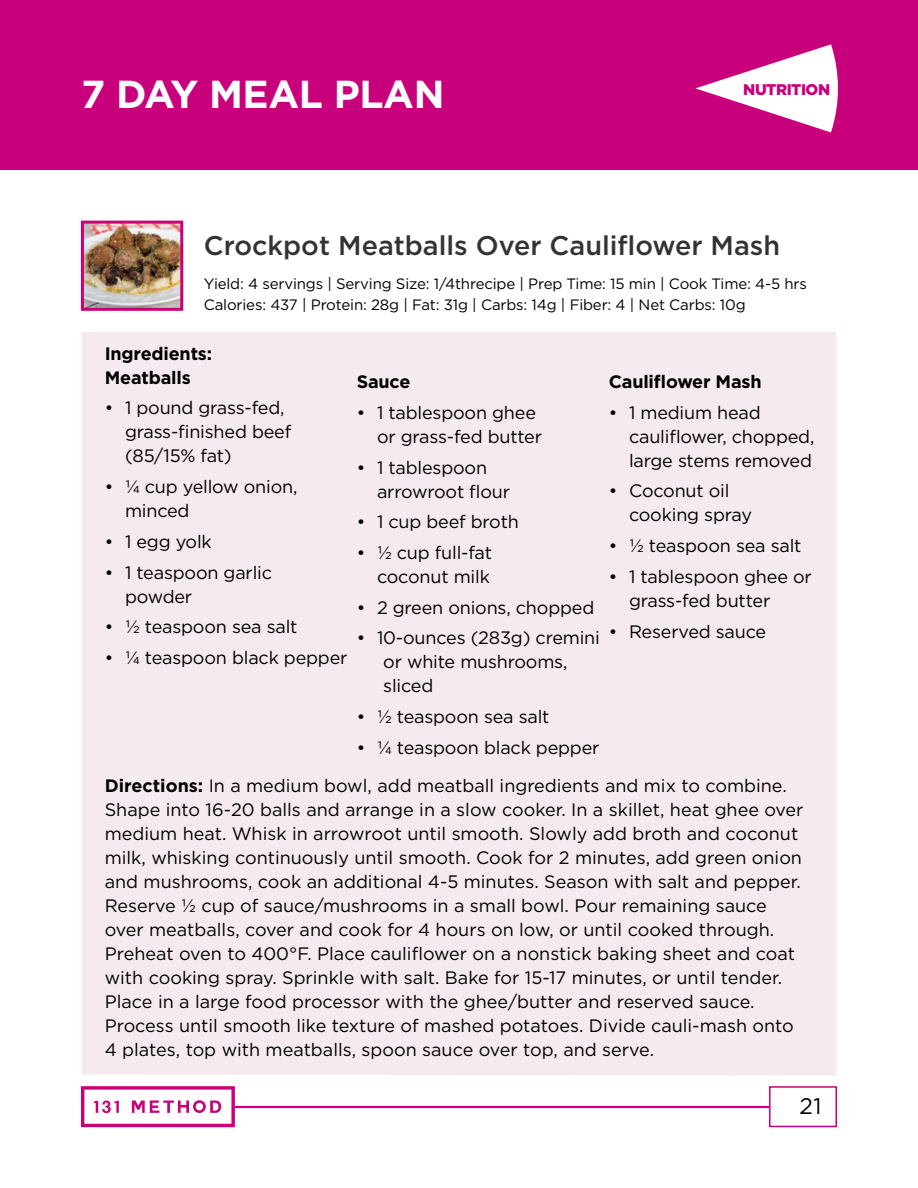
<style>
.page{position:relative;width:918px;height:1188px;background:#fff}
.page>*{position:absolute;margin:0;border:0;box-sizing:border-box;transform-origin:0 0}
.t1{font:700 39px "Gotham";letter-spacing:-.01em;color:#fff}
.t2{font:500 27px "Gotham";color:#333}
.t3{font:22.5px "Gotham";color:#000}
.t4{font:18px/24px "Gotham";color:#000}
.t5{font:700 18px/24px "Gotham";letter-spacing:-.01em;color:#000}
.t6{font:900 15.45px "Gotham";letter-spacing:-.03em;color:#c9007b}
.t7{font:15px/21px "Gotham";letter-spacing:-.01em;color:#000}
.s1{font-weight:700}
</style>
<div class="page">
<div style="left:0;top:0;width:918px;height:170px;background:#c9007b"></div>
<hr style="left:235px;top:1106px;width:534px;height:2px;background:#c9007b">
<svg style="left:81px;top:1086px;width:154px;height:41px"></svg>
<div style="left:769px;top:1086px;width:68px;height:41px;border:2px solid #c9007b"></div>
<svg style="left:695px;top:44px;width:143px;height:88px"></svg>
<div style="left:82px;top:332px;width:754px;height:744px;background:#f5eaef"></div>
<img style="left:85px;top:225px;width:94px;height:82px">
<div style="left:81px;top:221px;width:102px;height:90px;border:3px solid #c9007b"></div>
<h1 class="t1" style="left:81px;top:68px;width:365px">7 DAY MEAL PLAN</h1>
<p class="t6" style="left:743px;top:79px;width:88px">NUTRITION</p>
<h2 class="t2" style="left:204px;top:228px;width:578px">Crockpot Meatballs Over Cauliflower Mash</h2>
<p class="t7" style="left:204px;top:273px;width:605px">Yield: 4 servings | Serving Size: 1/4threcipe | Prep Time: 15 min | Cook Time: 4-5 hrs<br>Calories: 437 | Protein: 28g | Fat: 31g | Carbs: 14g | Fiber: 4 | Net Carbs: 10g</p>
<p class="t5" style="left:105px;top:341px;width:109px">Ingredients:<br>Meatballs</p>
<p class="t4" style="left:125px;top:396px;width:168px;text-indent:-20px">• 1 pound grass-fed, grass-finished beef (85/15% fat)</p>
<p class="t4" style="left:125px;top:474px;width:174px;text-indent:-20px">• ¼ cup yellow onion, minced</p>
<p class="t4" style="left:105px;top:529px;width:109px">• 1 egg yolk</p>
<p class="t4" style="left:125px;top:560px;width:149px;text-indent:-20px">• 1 teaspoon garlic powder</p>
<p class="t4" style="left:105px;top:615px;width:194px">• ½ teaspoon sea salt</p>
<p class="t4" style="left:105px;top:645px;width:244px">• ¼ teaspoon black pepper</p>
<p class="t5" style="left:357px;top:370px;width:55px">Sauce</p>
<p class="t4" style="left:377px;top:400px;width:167px;text-indent:-20px">• 1 tablespoon ghee or grass-fed butter</p>
<p class="t4" style="left:377px;top:455px;width:135px;text-indent:-20px">• 1 tablespoon arrowroot flour</p>
<p class="t4" style="left:357px;top:510px;width:164px">• 1 cup beef broth</p>
<p class="t4" style="left:357px;top:540px;width:137px;text-align:right">• ½ cup full-fat coconut milk</p>
<p class="t4" style="left:357px;top:595px;width:239px">• 2 green onions, chopped</p>
<p class="t4" style="left:383px;top:626px;width:218px;text-indent:-27px">• 10-ounces (283g) cremini or white mushrooms, sliced</p>
<p class="t4" style="left:357px;top:704px;width:194px">• ½ teaspoon sea salt</p>
<p class="t4" style="left:357px;top:735px;width:244px">• ¼ teaspoon black pepper</p>
<p class="t5" style="left:609px;top:369px;width:154px">Cauliflower Mash</p>
<p class="t4" style="left:629px;top:400px;width:187px;text-indent:-20px">• 1 medium head cauliflower, chopped, large stems removed</p>
<p class="t4" style="left:629px;top:479px;width:124px;text-indent:-20px">• Coconut oil cooking spray</p>
<p class="t4" style="left:609px;top:533px;width:194px">• ½ teaspoon sea salt</p>
<p class="t4" style="left:629px;top:564px;width:184px;text-indent:-20px">• 1 tablespoon ghee or grass-fed butter</p>
<p class="t4" style="left:609px;top:619px;width:159px">• Reserved sauce</p>
<p class="t4" style="left:105px;top:774px;width:700px"><span class="s1">Directions:</span> In a medium bowl, add meatball ingredients and mix to combine.<br>Shape into 16-20 balls and arrange in a slow cooker. In a skillet, heat ghee over medium heat. Whisk in arrowroot until smooth. Slowly add broth and coconut milk, whisking continuously until smooth. Cook for 2 minutes, add green onion and mushrooms, cook an additional 4-5 minutes. Season with salt and pepper.<br>Reserve ½ cup of sauce/mushrooms in a small bowl. Pour remaining sauce over meatballs, cover and cook for 4 hours on low, or until cooked through.<br>Preheat oven to 400°F. Place cauliflower on a nonstick baking sheet and coat with cooking spray. Sprinkle with salt. Bake for 15-17 minutes, or until tender.<br>Place in a large food processor with the ghee/butter and reserved sauce.<br>Process until smooth like texture of mashed potatoes. Divide cauli-mash onto 4 plates, top with meatballs, spoon sauce over top, and serve.</p>
<p class="t3" style="left:800px;top:1092px;width:23px">21</p>
</div>
